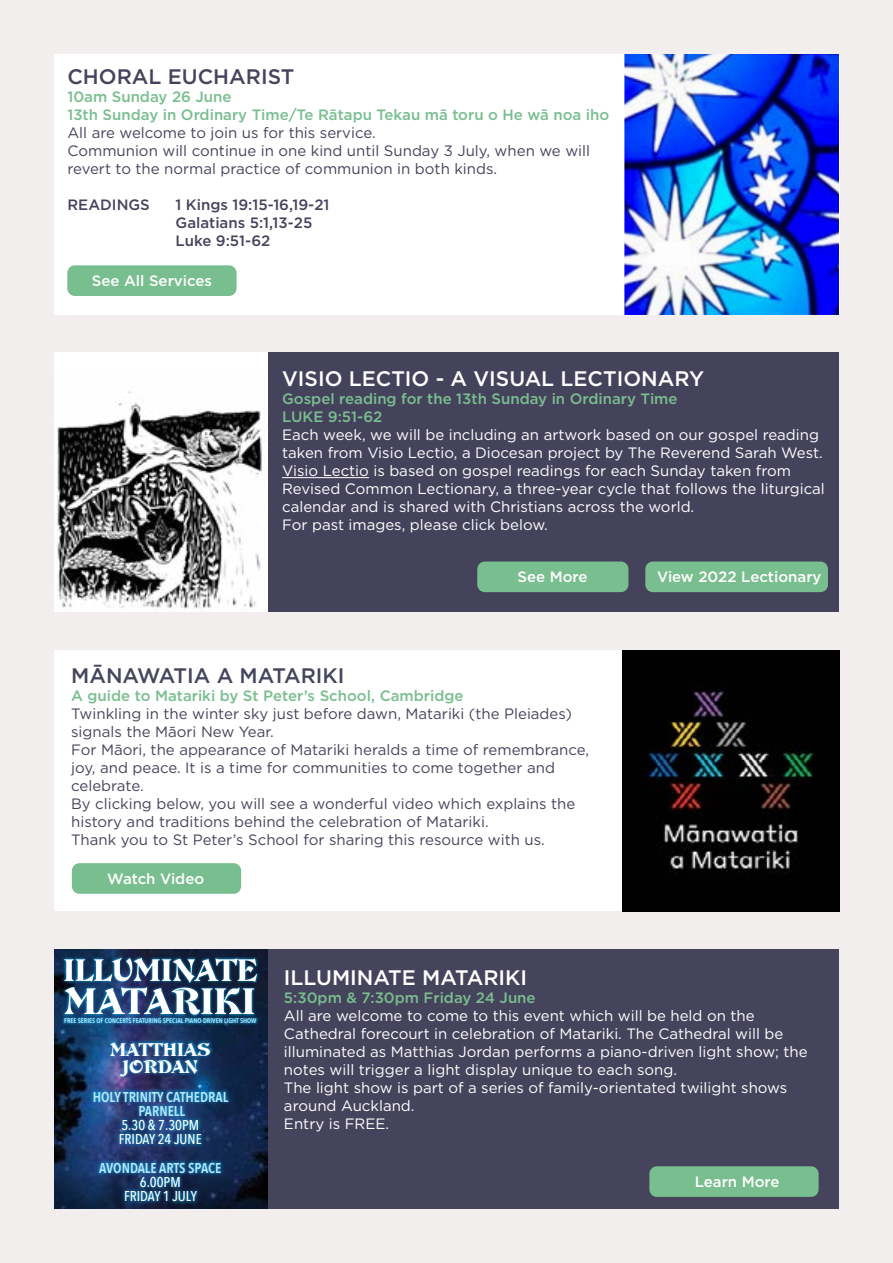
<style>
.page{position:relative;width:893px;height:1263px;background:#f3eeee}
.page>*{position:absolute;margin:0;border:0;box-sizing:border-box;transform-origin:0 0}
.t1{font:500 21px "Gotham";color:#fff}
.t2{font:500 21px "Gotham";color:#45455c}
.t3{font:500 21px "Gotham";color:#45445c}
.t4{font:18.9px/17.4px "De Vinne Orn";color:#fff;text-align:center}
.t5{font:15px/18px "Gotham";color:#fff}
.t6{font:15px/18px "Gotham";color:#45455c}
.t7{font:500 15px/18px "Gotham";color:#79be8f}
.t8{font:15px/18px "Gotham";color:#45445c}
.t9{font:500 15px "Gotham";color:#fff}
.t10{font:500 15px/18px "Gotham";color:#45445c}
.t11{font:600 14.25px/14.2px "Avenir Next Condensed";color:#b9e6fa;text-align:center}
.t12{font:500 14.25px/14.2px "Avenir Next Condensed";color:#fff}
.t13{font:600 6.9px "Avenir Next Condensed";color:#b9e6fa}
</style>
<div class="page">
<div style="left:54px;top:650px;width:785px;height:261px;background:#fff"></div>
<div style="left:57px;top:352px;width:782px;height:260px;background:#45435c"></div>
<div style="left:54px;top:352px;width:213px;height:260px;background:#fff"></div>
<img style="left:55px;top:391px;width:212px;height:220px">
<hr style="left:282px;top:477px;width:87px;height:1px;background:#fff">
<div style="left:645px;top:561px;width:183px;height:31px;background:#79be8f;border-radius:8px"></div>
<div style="left:477px;top:561px;width:151px;height:31px;background:#79be8f;border-radius:8px"></div>
<div style="left:54px;top:54px;width:785px;height:261px;background:#fff"></div>
<div style="left:67px;top:265px;width:170px;height:31px;background:#79be8f;border-radius:8px"></div>
<div style="left:54px;top:950px;width:784px;height:259px;background:#45445c"></div>
<img style="left:54px;top:950px;width:213px;height:220px">
<svg style="left:54px;top:1170px;width:213px;height:39px;background:#0c1c36"></svg>
<div style="left:89px;top:1039px;width:143px;height:167px;background:#00aeef;opacity:.75"></div>
<div style="left:62px;top:955px;width:198px;height:62px;background:#00aeef;opacity:.75"></div>
<img style="left:64px;top:958px;width:193px;height:57px">
<div style="left:62px;top:1016px;width:197px;height:10px;background:#00aeef;opacity:.75"></div>
<div style="left:649px;top:1166px;width:170px;height:31px;background:#79be8f;border-radius:8px"></div>
<img style="left:623px;top:650px;width:216px;height:261px">
<div style="left:72px;top:863px;width:169px;height:31px;background:#79be8f;border-radius:8px"></div>
<img style="left:624px;top:54px;width:215px;height:261px">
<h1 class="t3" style="left:67px;top:62px;width:228px">CHORAL EUCHARIST</h1>
<p class="t7" style="left:67px;top:87px;width:543px">10am Sunday 26 June<br>13th Sunday in Ordinary Time/Te Rātapu Tekau mā toru o He wā noa iho</p>
<p class="t8" style="left:67px;top:123px;width:524px">All are welcome to join us for this service.<br>Communion will continue in one kind until Sunday 3 July, when we will revert to the normal practice of communion in both kinds.</p>
<p class="t10" style="left:67px;top:195px;width:84px">READINGS</p>
<p class="t10" style="left:175px;top:195px;width:156px">1 Kings 19:15-16,19-21<br>Galatians 5:1,13-25<br>Luke 9:51-62</p>
<p class="t9" style="left:92px;top:271px;width:122px">See All Services</p>
<h1 class="t1" style="left:282px;top:365px;width:423px">VISIO LECTIO - A VISUAL LECTIONARY</h1>
<p class="t7" style="left:282px;top:390px;width:397px">Gospel reading for the 13th Sunday in Ordinary Time<br>LUKE 9:51-62</p>
<p class="t5" style="left:282px;top:425px;width:544px">Each week, we will be including an artwork based on our gospel reading taken from Visio Lectio, a Diocesan project by The Reverend Sarah West.<br>Visio Lectio is based on gospel readings for each Sunday taken from Revised Common Lectionary, a three-year cycle that follows the liturgical calendar and is shared with Christians across the world.<br>For past images, please click below.</p>
<p class="t9" style="left:517px;top:567px;width:72px">See More</p>
<p class="t9" style="left:657px;top:567px;width:166px">View 2022 Lectionary</p>
<h1 class="t2" style="left:71px;top:662px;width:275px">MĀNAWATIA A MATARIKI</h1>
<p class="t7" style="left:71px;top:687px;width:394px">A guide to Matariki by St Peter’s School, Cambridge</p>
<p class="t6" style="left:71px;top:705px;width:519px">Twinkling in the winter sky just before dawn, Matariki (the Pleiades) signals the Māori New Year.<br>For Māori, the appearance of Matariki heralds a time of remembrance, joy, and peace. It is a time for communities to come together and celebrate.<br>By clicking below, you will see a wonderful video which explains the history and traditions behind the celebration of Matariki.<br>Thank you to St Peter’s School for sharing this resource with us.</p>
<p class="t9" style="left:107px;top:869px;width:98px">Watch Video</p>
<p class="t13" style="left:64px;top:1015px;width:194px">FREE SERIES OF CONCERTS FEATURING SPECIAL PIANO-DRIVEN LIGHT SHOW</p>
<p class="t4" style="left:110px;top:1041px;width:102px">MATTHIAS<br>JORDAN</p>
<p class="t11" style="left:93px;top:1089px;width:137px">HOLY TRINITY CATHEDRAL<br>PARNELL</p>
<p class="t12" style="left:119px;top:1118px;width:84px">5.30 &amp; 7.30PM<br>FRIDAY 24 JUNE</p>
<p class="t11" style="left:99px;top:1160px;width:124px">AVONDALE ARTS SPACE</p>
<p class="t12" style="left:124px;top:1175px;width:74px;text-align:center">6.00PM<br>FRIDAY 1 JULY</p>
<h1 class="t1" style="left:284px;top:964px;width:245px">ILLUMINATE MATARIKI</h1>
<p class="t7" style="left:284px;top:989px;width:253px">5:30pm &amp; 7:30pm Friday 24 June</p>
<p class="t5" style="left:284px;top:1006px;width:525px">All are welcome to come to this event which will be held on the Cathedral forecourt in celebration of Matariki. The Cathedral will be illuminated as Matthias Jordan performs a piano-driven light show; the notes will trigger a light display unique to each song.<br>The light show is part of a series of family-orientated twilight shows around Auckland.<br>Entry is FREE.</p>
<p class="t9" style="left:695px;top:1172px;width:86px">Learn More</p>
</div>
